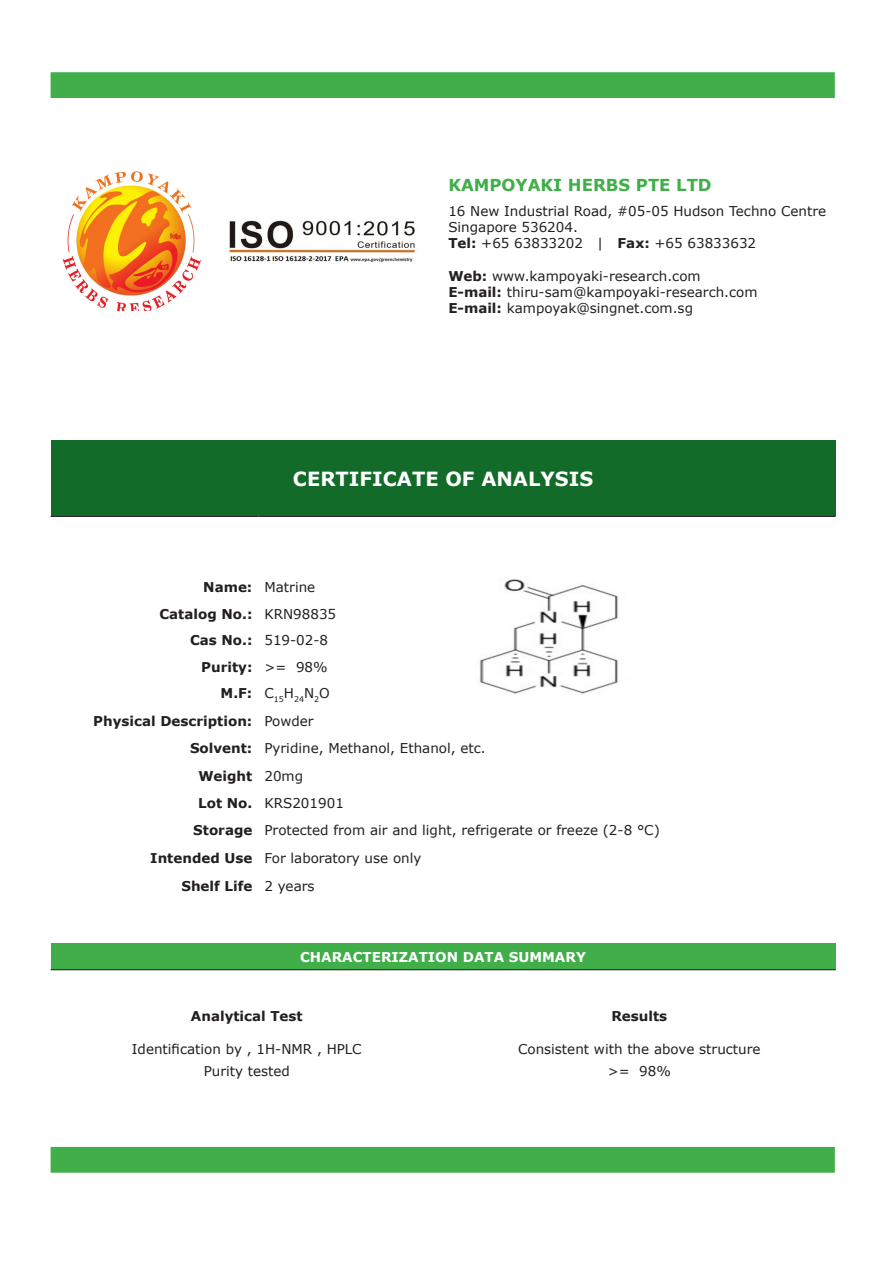
<style>
.page{position:relative;width:893px;height:1263px;background:#fff}
.page>*{position:absolute;margin:0;border:0;box-sizing:border-box;transform-origin:0 0}
.t1{font:700 19.5px "Verdana";color:#fff}
.t2{font:700 16.5px "Verdana";color:#40ae49}
.t3{font:13.5px "Verdana";color:#231f20}
.t4{font:700 13.5px "Verdana";color:#231f20}
.t5{font:700 13.5px "Verdana";color:#fff}
.t6{font:7.8px "Verdana";color:#231f20}
.s1{font-weight:700}
</style>
<div class="page">
<div style="left:51px;top:72px;width:784px;height:26px;background:#40ae49"></div>
<img style="left:62px;top:171px;width:139px;height:140px">
<img style="left:228px;top:220px;width:188px;height:42px">
<div style="left:51px;top:440px;width:785px;height:76px;background:#136b29"></div>
<hr style="left:51px;top:516px;width:207px;height:1px;background:#231f20">
<hr style="left:258px;top:516px;width:209px;height:1px;background:#231f20">
<hr style="left:467px;top:516px;width:369px;height:1px;background:#231f20">
<img style="left:480px;top:579px;width:139px;height:115px">
<div style="left:51px;top:943px;width:785px;height:27px;background:#40ae49"></div>
<hr style="left:51px;top:969px;width:392px;height:1px;background:#231f20">
<hr style="left:443px;top:969px;width:393px;height:1px;background:#231f20">
<div style="left:51px;top:1147px;width:784px;height:26px;background:#40ae49"></div>
<p class="t2" style="left:448px;top:174px;width:265px">KAMPOYAKI HERBS PTE LTD</p>
<p class="t3" style="left:448px;top:202px;width:379px">16 New Industrial Road, #05-05 Hudson Techno Centre</p>
<p class="t3" style="left:448px;top:219px;width:131px">Singapore 536204.</p>
<p class="t3" style="left:448px;top:235px;width:309px"><span class="s1">Tel:</span> +65 63833202 | <span class="s1">Fax:</span> +65 63833632</p>
<p class="t3" style="left:448px;top:267px;width:254px"><span class="s1">Web:</span> www.kampoyaki-research.com</p>
<p class="t3" style="left:448px;top:283px;width:311px"><span class="s1">E-mail:</span> thiru-sam@kampoyaki-research.com</p>
<p class="t3" style="left:448px;top:300px;width:246px"><span class="s1">E-mail:</span> kampoyak@singnet.com.sg</p>
<p class="t1" style="left:293px;top:466px;width:302px">CERTIFICATE OF ANALYSIS</p>
<p class="t4" style="left:203px;top:578px;width:51px">Name:</p>
<p class="t3" style="left:264px;top:578px;width:52px">Matrine</p>
<p class="t4" style="left:160px;top:605px;width:94px">Catalog No.:</p>
<p class="t3" style="left:264px;top:605px;width:73px">KRN98835</p>
<p class="t4" style="left:190px;top:631px;width:64px">Cas No.:</p>
<p class="t3" style="left:264px;top:631px;width:65px">519-02-8</p>
<p class="t4" style="left:201px;top:658px;width:53px">Purity:</p>
<p class="t3" style="left:264px;top:658px;width:65px">&gt;= 98%</p>
<p class="t4" style="left:221px;top:684px;width:33px">M.F:</p>
<p class="t6" style="left:264px;top:694px;width:67px"><sup>C</sup>15<sup>H</sup>24<sup>N</sup>2<sup>O</sup></p>
<p class="t4" style="left:93px;top:712px;width:161px">Physical Description:</p>
<p class="t3" style="left:264px;top:712px;width:51px">Powder</p>
<p class="t4" style="left:190px;top:740px;width:64px">Solvent:</p>
<p class="t3" style="left:264px;top:740px;width:223px">Pyridine, Methanol, Ethanol, etc.</p>
<p class="t4" style="left:198px;top:767px;width:56px">Weight</p>
<p class="t3" style="left:264px;top:768px;width:40px">20mg</p>
<p class="t4" style="left:198px;top:795px;width:56px">Lot No.</p>
<p class="t3" style="left:264px;top:795px;width:81px">KRS201901</p>
<p class="t4" style="left:193px;top:822px;width:61px">Storage</p>
<p class="t3" style="left:264px;top:822px;width:397px">Protected from air and light, refrigerate or freeze (2-8 °C)</p>
<p class="t4" style="left:150px;top:849px;width:104px">Intended Use</p>
<p class="t3" style="left:264px;top:850px;width:159px">For laboratory use only</p>
<p class="t4" style="left:181px;top:877px;width:72px">Shelf Life</p>
<p class="t3" style="left:264px;top:877px;width:52px">2 years</p>
<p class="t5" style="left:300px;top:948px;width:287px">CHARACTERIZATION DATA SUMMARY</p>
<p class="t4" style="left:191px;top:1008px;width:113px">Analytical Test</p>
<p class="t4" style="left:611px;top:1008px;width:57px">Results</p>
<p class="t3" style="left:132px;top:1040px;width:231px">Identification by , 1H-NMR , HPLC</p>
<p class="t3" style="left:518px;top:1040px;width:244px">Consistent with the above structure</p>
<p class="t3" style="left:204px;top:1062px;width:88px">Purity tested</p>
<p class="t3" style="left:608px;top:1062px;width:65px">&gt;= 98%</p>
</div>
